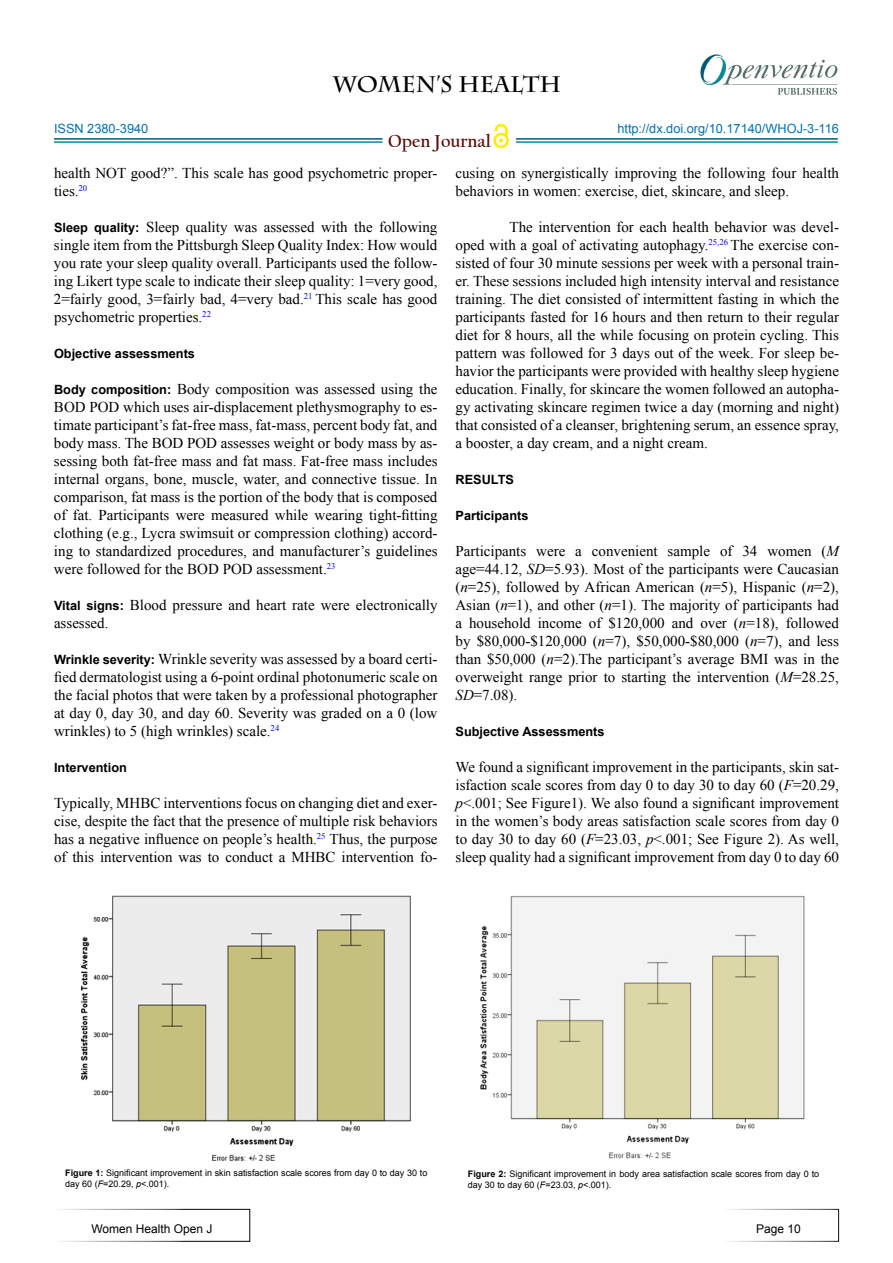
<style>
.page{position:relative;width:893px;height:1263px;background:#fff}
.page>*{position:absolute;margin:0;border:0;box-sizing:border-box;transform-origin:0 0}
.t1{font:700 22.5px "Charlemagne Std";color:#000}
.t2{font:700 18.15px "Californian FB";color:#580b05}
.t3{font:15px/18px "Times New Roman";color:#000;text-align:justify}
.t4{font:700 12.75px "Arial";color:#000}
.t5{font:12.75px "Arial";color:#0072bc}
.t6{font:12.75px "Arial";color:#0071bc}
.t7{font:12px "Arial";color:#000}
.t8{font:9px/10.8px "Arial";color:#000}
.s1{font-family:"Arial";font-weight:700;font-size:12.75px}
.s2{font-style:italic}
.s3{font-weight:700}
</style>
<div class="page">
<hr style="left:54px;top:138px;width:328px;height:2px;background:#015d75">
<hr style="left:54px;top:141px;width:328px;height:2px;background:#0a8b93">
<hr style="left:516px;top:138px;width:322px;height:2px;background:#015d75">
<hr style="left:516px;top:141px;width:322px;height:2px;background:#0a8b93">
<svg style="left:493px;top:133px;width:16px;height:15px"></svg>
<div style="left:496px;top:135px;width:10px;height:11px;background:#fff;border-radius:50%"></div>
<svg style="left:495px;top:123px;width:13px;height:20px"></svg>
<div style="left:54px;top:1209px;width:196px;height:33px;border:1px solid #fff"></div>
<div style="left:723px;top:1209px;width:116px;height:33px;border:1px solid #fff"></div>
<img style="left:700px;top:54px;width:138px;height:41px">
<img style="left:81px;top:895px;width:330px;height:266px">
<img style="left:480px;top:896px;width:325px;height:263px">
<p class="t6" style="left:54px;top:120px;width:96px">ISSN 2380-3940</p>
<h1 class="t1" style="left:333px;top:71px;width:230px">WOMEN’S HEALTH</h1>
<p class="t2" style="left:388px;top:130px;width:104px">Open Journal</p>
<p class="t5" style="left:617px;top:120px;width:223px">http://dx.doi.org/10.17140/WHOJ-3-116</p>
<p class="t3" style="left:54px;top:164px;width:385px">health NOT good?”. This scale has good psychometric proper&shy;ties.<sup>20</sup></p>
<p class="t3" style="left:54px;top:218px;width:385px"><span class="s1">Sleep quality:</span> Sleep quality was assessed with the following single item from the Pittsburgh Sleep Quality Index: How would you rate your sleep quality overall. Participants used the follow&shy;ing Likert type scale to indicate their sleep quality: 1=very good, 2=fairly good, 3=fairly bad, 4=very bad.<sup>21</sup> This scale has good psychometric properties.<sup>22</sup></p>
<p class="t4" style="left:54px;top:345px;width:143px">Objective assessments</p>
<p class="t3" style="left:54px;top:380px;width:385px"><span class="s1">Body composition:</span> Body composition was assessed using the BOD POD which uses air-displacement plethysmography to es&shy;timate participant’s fat-free mass, fat-mass, percent body fat, and body mass. The BOD POD assesses weight or body mass by as&shy;sessing both fat-free mass and fat mass. Fat-free mass includes internal organs, bone, muscle, water, and connective tissue. In comparison, fat mass is the portion of the body that is composed of fat. Participants were measured while wearing tight-fitting clothing (e.g., Lycra swimsuit or compression clothing) accord&shy;ing to standardized procedures, and manufacturer’s guidelines were followed for the BOD POD assessment.<sup>23</sup></p>
<p class="t3" style="left:54px;top:596px;width:385px"><span class="s1">Vital signs:</span> Blood pressure and heart rate were electronically assessed.</p>
<p class="t3" style="left:54px;top:650px;width:385px"><span class="s1">Wrinkle severity:</span> Wrinkle severity was assessed by a board certi&shy;fied dermatologist using a 6-point ordinal photonumeric scale on the facial photos that were taken by a professional photographer at day 0, day 30, and day 60. Severity was graded on a 0 (low wrinkles) to 5 (high wrinkles) scale.<sup>24</sup></p>
<p class="t4" style="left:54px;top:759px;width:74px">Intervention</p>
<p class="t3" style="left:54px;top:794px;width:385px">Typically, MHBC interventions focus on changing diet and exer&shy;cise, despite the fact that the presence of multiple risk behaviors has a negative influence on people’s health.<sup>25</sup> Thus, the purpose of this intervention was to conduct a MHBC intervention fo-</p>
<p class="t3" style="left:455px;top:164px;width:385px">cusing on synergistically improving the following four health behaviors in women: exercise, diet, skincare, and sleep.</p>
<p class="t3" style="left:455px;top:218px;width:385px;text-indent:54px">The intervention for each health behavior was devel&shy;oped with a goal of activating autophagy.<sup>25,26</sup> The exercise con&shy;sisted of four 30 minute sessions per week with a personal train&shy;er. These sessions included high intensity interval and resistance training. The diet consisted of intermittent fasting in which the participants fasted for 16 hours and then return to their regular diet for 8 hours, all the while focusing on protein cycling. This pattern was followed for 3 days out of the week. For sleep be&shy;havior the participants were provided with healthy sleep hygiene education. Finally, for skincare the women followed an autopha&shy;gy activating skincare regimen twice a day (morning and night) that consisted of a cleanser, brightening serum, an essence spray, a booster, a day cream, and a night cream.</p>
<p class="t4" style="left:455px;top:471px;width:60px">RESULTS</p>
<p class="t4" style="left:455px;top:507px;width:74px">Participants</p>
<p class="t3" style="left:455px;top:542px;width:385px">Participants were a convenient sample of 34 women (<span class="s2">M </span>age=44.12, <span class="s2">SD</span>=5.93). Most of the participants were Caucasian (<span class="s2">n</span>=25), followed by African American (<span class="s2">n</span>=5), Hispanic (<span class="s2">n</span>=2), Asian (<span class="s2">n</span>=1), and other (<span class="s2">n</span>=1). The majority of participants had a household income of $120,000 and over (<span class="s2">n</span>=18), followed by $80,000-$120,000 (<span class="s2">n</span>=7), $50,000-$80,000 (<span class="s2">n</span>=7), and less than $50,000 (<span class="s2">n</span>=2).The participant’s average BMI was in the overweight range prior to starting the intervention (<span class="s2">M</span>=28.25, <span class="s2">SD</span>=7.08).</p>
<p class="t4" style="left:455px;top:723px;width:151px">Subjective Assessments</p>
<p class="t3" style="left:455px;top:758px;width:385px">We found a significant improvement in the participants, skin sat&shy;isfaction scale scores from day 0 to day 30 to day 60 (<span class="s2">F</span>=20.29, <span class="s2">p</span>&lt;.001; See Figure1). We also found a significant improvement in the women’s body areas satisfaction scale scores from day 0 to day 30 to day 60 (<span class="s2">F</span>=23.03, <span class="s2">p</span>&lt;.001; See Figure 2). As well, sleep quality had a significant improvement from day 0 to day 60</p>
<p class="t8" style="left:65px;top:1167px;width:364px"><span class="s3">Figure 1:</span> Significant improvement in skin satisfaction scale scores from day 0 to day 30 to day 60 (<span class="s2">F</span>=20.29, <span class="s2">p</span>&lt;.001).</p>
<p class="t8" style="left:468px;top:1169px;width:353px"><span class="s3">Figure 2:</span> Significant improvement in body area satisfaction scale scores from day 0 to day 30 to day 60 (<span class="s2">F</span>=23.03, <span class="s2">p</span>&lt;.001).</p>
<p class="t7" style="left:91px;top:1221px;width:123px">Women Health Open J</p>
<p class="t7" style="left:756px;top:1221px;width:46px">Page 10</p>
</div>
